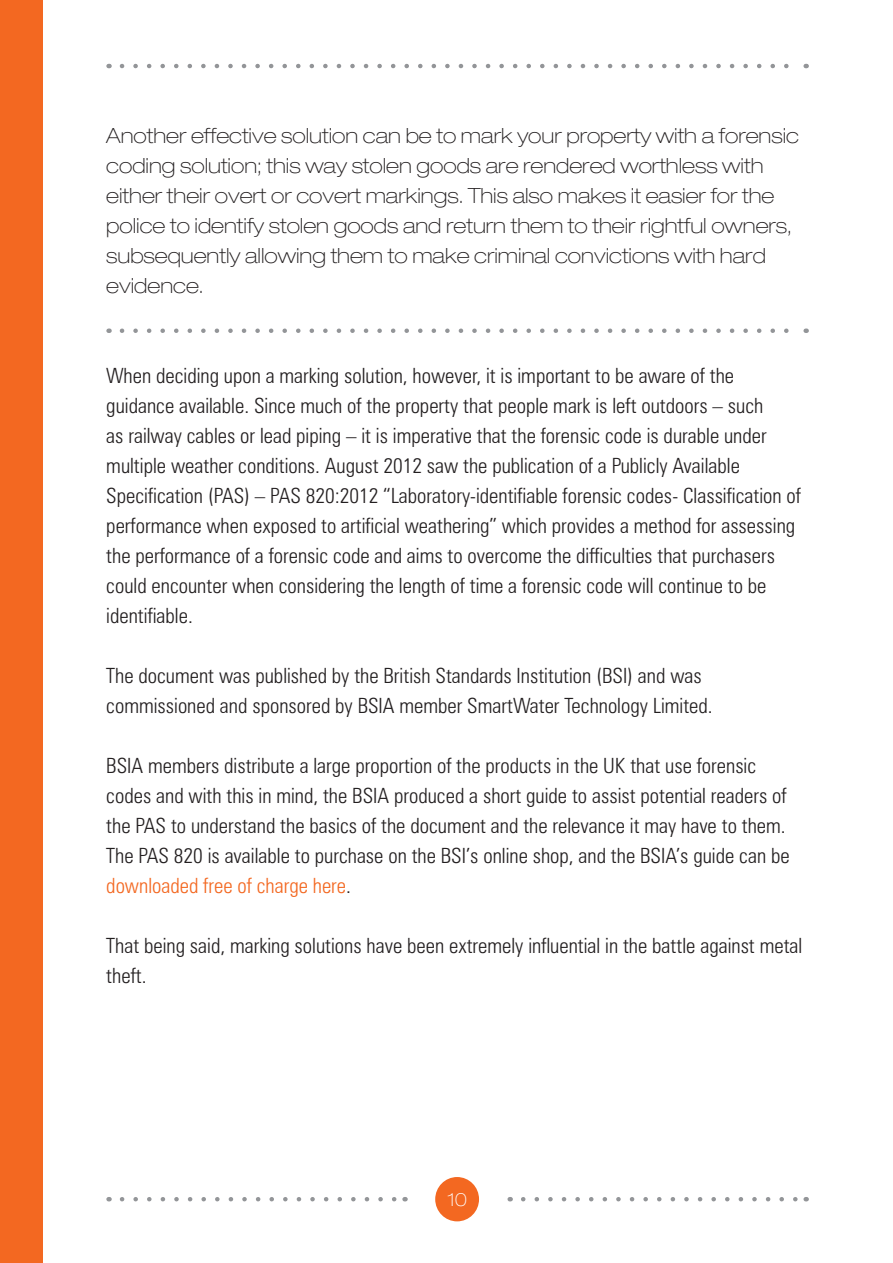
<style>
.page{position:relative;width:893px;height:1263px;background:#fff}
.page>*{position:absolute;margin:0;border:0;box-sizing:border-box;transform-origin:0 0}
.body_copy{font:300 condensed 21px/30px "Zurich BT";color:#231f20}
.intro_paragraph{font:100 expanded 21px/30px "Helvetica Neue LT Std";color:#231f20}
.t1{font:100 expanded 18px "Helvetica Neue LT Std";color:#fff}
.s1{color:#f36821}
</style>
<div class="page">
<div style="left:435px;top:1177px;width:44px;height:44px;background:#f36821;border-radius:50%"></div>
<svg style="left:122px;top:1197px;width:275px;height:4px"></svg>
<div style="left:0;top:0;width:43px;height:1263px;background:#f36821"></div>
<svg style="left:523px;top:1197px;width:275px;height:4px"></svg>
<svg style="left:122px;top:64px;width:667px;height:4px"></svg>
<svg style="left:122px;top:328px;width:667px;height:5px"></svg>
<p class="intro_paragraph" style="left:106px;top:120px;width:694px">Another effective solution can be to mark your property with a forensic coding solution; this way stolen goods are rendered worthless with either their overt or covert markings. This also makes it easier for the police to identify stolen goods and return them to their rightful owners, subsequently allowing them to make criminal convictions with hard evidence.</p>
<p class="body_copy" style="left:106px;top:360px;width:696px">When deciding upon a marking solution, however, it is important to be aware of the guidance available. Since much of the property that people mark is left outdoors – such<br>as railway cables or lead piping – it is imperative that the forensic code is durable under multiple weather conditions. August 2012 saw the publication of a Publicly Available Specification (PAS) – PAS 820:2012 “Laboratory-identifiable forensic codes- Classification of performance when exposed to artificial weathering” which provides a method for assessing the performance of a forensic code and aims to overcome the difficulties that purchasers could encounter when considering the length of time a forensic code will continue to be identifiable.</p>
<p class="body_copy" style="left:106px;top:660px;width:608px">The document was published by the British Standards Institution (BSI) and was commissioned and sponsored by BSIA member SmartWater Technology Limited.</p>
<p class="body_copy" style="left:106px;top:750px;width:685px">BSIA members distribute a large proportion of the products in the UK that use forensic codes and with this in mind, the BSIA produced a short guide to assist potential readers of the PAS to understand the basics of the document and the relevance it may have to them.<br>The PAS 820 is available to purchase on the BSI’s online shop, and the BSIA’s guide can be <span class="s1">downloaded free of charge here</span>.</p>
<p class="body_copy" style="left:106px;top:930px;width:698px">That being said, marking solutions have been extremely influential in the battle against metal theft.</p>
<p class="t1" style="left:447px;top:1188px;width:21px">10</p>
</div>
